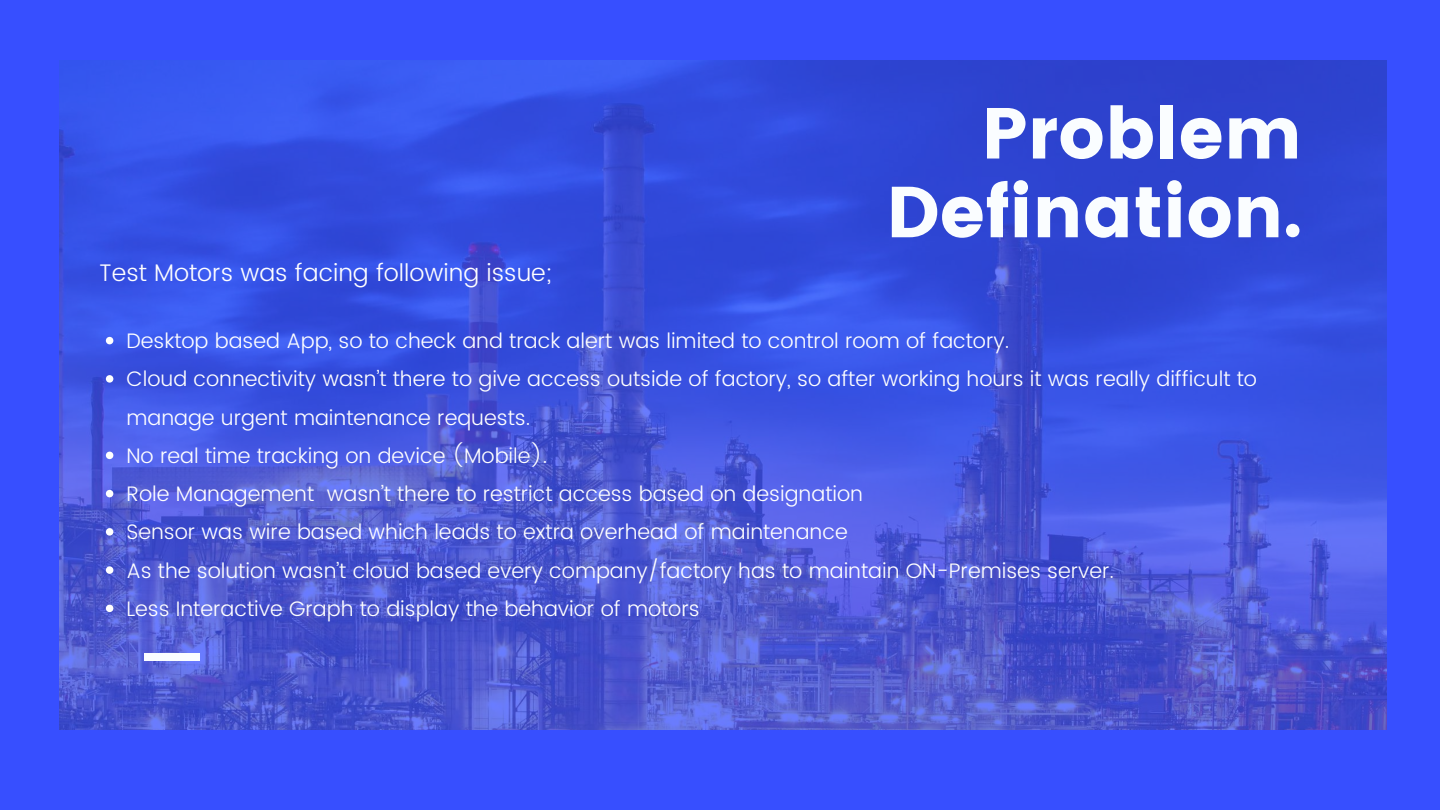
<style>
.page{position:relative;width:1440px;height:810px;background:#374fff}
.page>*{position:absolute;margin:0;border:0;box-sizing:border-box;transform-origin:0 0}
.t1{font:72px/78.8px "Poppins";color:#fafdff;text-align:right}
.t2{font:300 24px "Poppins";color:#fff}
.t3{font:300 21px/38.2px "Poppins";color:#fff}
</style>
<div class="page">
<img style="left:59px;top:60px;width:1328px;height:669px">
<div style="left:144px;top:653px;width:56px;height:7px;background:#fafdff"></div>
<svg style="left:106px;top:337px;width:7px;height:7px"></svg>
<svg style="left:106px;top:375px;width:7px;height:8px"></svg>
<svg style="left:106px;top:452px;width:7px;height:7px"></svg>
<svg style="left:106px;top:490px;width:7px;height:7px"></svg>
<svg style="left:106px;top:528px;width:7px;height:8px"></svg>
<svg style="left:106px;top:566px;width:7px;height:8px"></svg>
<svg style="left:106px;top:605px;width:7px;height:7px"></svg>
<p class="t2" style="left:99px;top:258px;width:454px">Test Motors was facing following issue;</p>
<h1 class="t1" style="left:886px;top:94px;width:417px">Problem<br>Defination.</h1>
<p class="t3" style="left:126px;top:322px;width:1132px">Desktop based App, so to check and track alert was limited to control room of factory.<br>Cloud connectivity wasn’t there to give access outside of factory, so after working hours it was really difficult to manage urgent maintenance requests.<br>No real time tracking on device (Mobile).<br>Role Management wasn’t there to restrict access based on designation<br>Sensor was wire based which leads to extra overhead of maintenance<br>As the solution wasn’t cloud based every company/factory has to maintain ON-Premises server.<br>Less Interactive Graph to display the behavior of motors</p>
</div>
